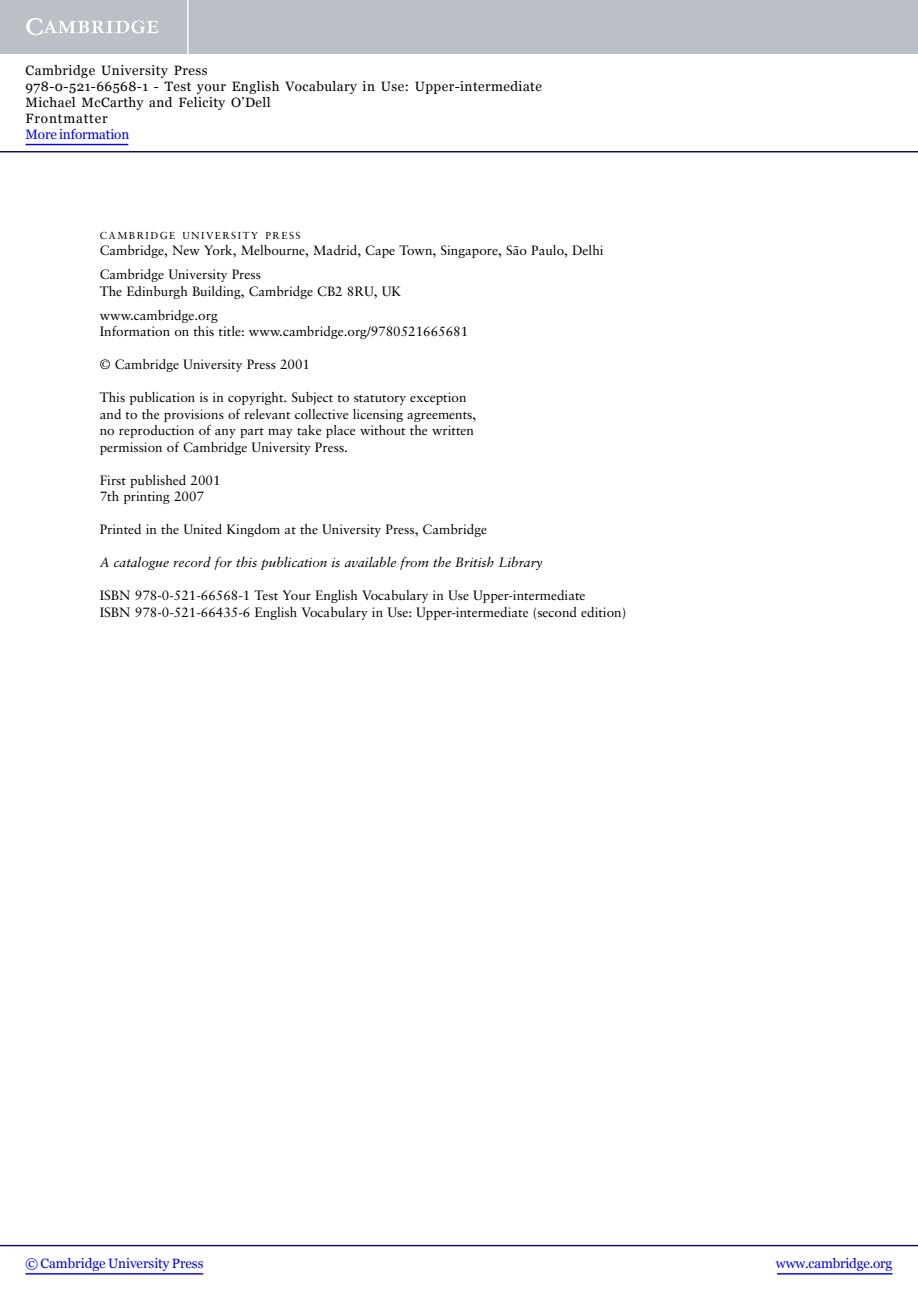
<style>
.page{position:relative;width:918px;height:1296px;background:#fff}
.page>*{position:absolute;margin:0;border:0;box-sizing:border-box;transform-origin:0 0}
.t1{font:13.5px/16.5px "Sabon";color:#000}
.t2{font:13.5px/16.2px "Georgia";letter-spacing:.035em;color:#000}
.t3{font:italic 13.5px "Sabon";color:#000}
.t4{font:13.5px "Georgia";letter-spacing:-.01em;color:#0000f1}
.t5{font:10.2px "Sabon";letter-spacing:.15em;color:#000}
</style>
<div class="page">
<div style="left:0;top:0;width:918px;height:54px;background:#bac0c6"></div>
<svg style="left:26px;top:18px;width:132px;height:17px"></svg>
<hr style="left:187px;top:0;width:2px;height:54px;background:#fff">
<hr style="left:0;top:1245px;width:918px;height:1px;background:#150666">
<hr style="left:26px;top:1273px;width:177px;height:2px;background:#0000f1">
<hr style="left:777px;top:1273px;width:115px;height:2px;background:#0000f1">
<hr style="left:0;top:151px;width:918px;height:1px;background:#150666">
<hr style="left:26px;top:144px;width:102px;height:1px;background:#0000f1">
<p class="t2" style="left:26px;top:62px;width:518px">Cambridge University Press<br>978-0-521-66568-1 - Test your English Vocabulary in Use: Upper-intermediate Michael McCarthy and Felicity O’Dell<br>Frontmatter</p>
<p class="t4" style="left:26px;top:127px;width:105px">More information</p>
<p class="t5" style="left:100px;top:231px;width:202px">CAMBRIDGE UNIVERSITY PRESS</p>
<p class="t1" style="left:100px;top:268px;width:163px">Cambridge University Press</p>
<p class="t1" style="left:100px;top:308px;width:370px">www.cambridge.org<br>Information on this title: www.cambridge.org/9780521665681</p>
<p class="t1" style="left:100px;top:358px;width:212px">© Cambridge University Press 2001</p>
<p class="t1" style="left:100px;top:244px;width:505px">Cambridge, New York, Melbourne, Madrid, Cape Town, Singapore, São Paulo, Delhi</p>
<p class="t1" style="left:100px;top:284px;width:303px">The Edinburgh Building, Cambridge CB2 8RU, UK</p>
<p class="t1" style="left:100px;top:391px;width:368px">This publication is in copyright. Subject to statutory exception</p>
<p class="t1" style="left:100px;top:424px;width:376px">no reproduction of any part may take place without the written permission of Cambridge University Press.</p>
<p class="t1" style="left:100px;top:407px;width:378px">and to the provisions of relevant collective licensing agreements,</p>
<p class="t1" style="left:100px;top:473px;width:122px">First published 2001</p>
<p class="t1" style="left:100px;top:523px;width:389px">Printed in the United Kingdom at the University Press, Cambridge</p>
<p class="t1" style="left:100px;top:490px;width:106px">7th printing 2007</p>
<p class="t3" style="left:100px;top:557px;width:444px">A catalogue record for this publication is available from the British Library</p>
<p class="t1" style="left:100px;top:588px;width:528px">ISBN 978-0-521-66568-1 Test Your English Vocabulary in Use Upper-intermediate<br>ISBN 978-0-521-66435-6 English Vocabulary in Use: Upper-intermediate (second edition)</p>
<p class="t4" style="left:26px;top:1255px;width:180px">© Cambridge University Press</p>
<p class="t4" style="left:776px;top:1255px;width:118px">www.cambridge.org</p>
</div>
